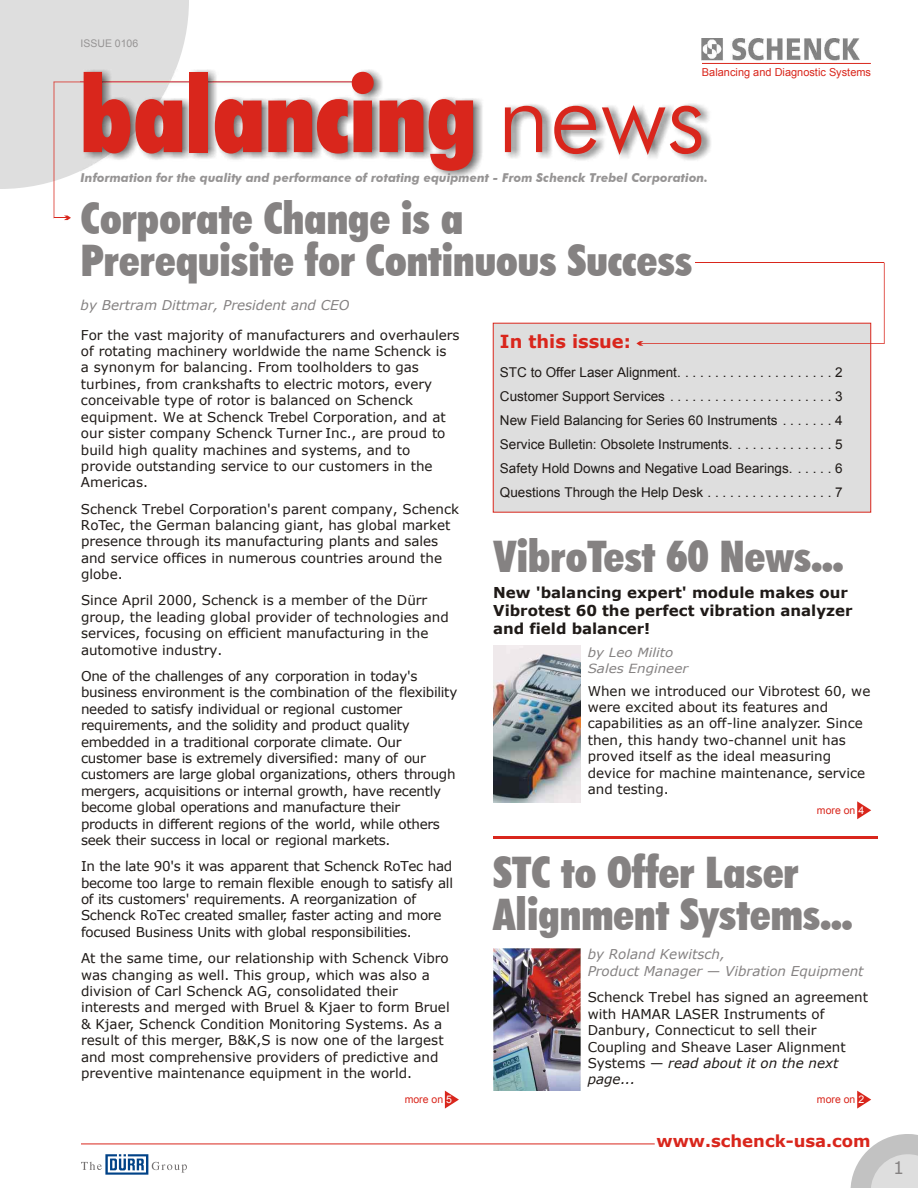
<style>
.page{position:relative;width:918px;height:1188px;background:#fff}
.page>*{position:absolute;margin:0;border:0;box-sizing:border-box;transform-origin:0 0}
.t1{font:103.05px "Futura X Blk Cn BT";color:#d9261c}
.t2{font:43.5px/41.7px "Futura X Blk Cn BT";color:#858282}
.t3{font:700 18px "Verdana";color:#d9261c}
.t4{font:17.4px "Verdana";color:#858282}
.t5{font:700 16.5px "Verdana";color:#d9261c}
.t6{font:700 15px/18.3px "Verdana";color:#1f1a17}
.t7{font:13.5px/16.4px "Verdana";color:#1f1a17}
.t8{font:13.5px/16.4px "Verdana";letter-spacing:-.02em;color:#1f1a17}
.t9{font:13.5px/24.2px "Arial";color:#1f1a17;text-align:justify}
.t10{font:italic 13.5px/17.2px "Verdana";color:#858282}
.t11{font:italic 12.6px/16px "Verdana";color:#858282;scale:1.07 1}
.t12{font:italic 700 12.3px "Futura Md BT";color:#969494}
.t13{font:10.95px "Arial";color:#d9261c}
.t14{font:10.5px "Arial";color:#d9261c}
.t15{font:10.5px "Arial";color:#969494}
.s1{font-family:"Futura Lt BT"}
.s2{color:#fff}
.s3{font-style:italic}
</style>
<div class="page">
<div style="left:493px;top:323px;width:378px;height:190px;background:#dedede;border:1px solid #d9261c"></div>
<svg style="left:0;top:0;width:189px;height:220px"></svg>
<img style="left:80px;top:69px;width:631px;height:109px">
<img style="left:702px;top:39px;width:157px;height:21px">
<svg style="left:81px;top:1154px;width:106px;height:21px"></svg>
<hr style="left:81px;top:1144px;width:574px;height:1px;background:#d9261c">
<hr style="left:493px;top:836px;width:385px;height:3px;background:#d9261c">
<img style="left:493px;top:949px;width:88px;height:142px">
<svg style="left:636px;top:263px;width:249px;height:83px"></svg>
<hr style="left:695px;top:263px;width:189px;height:1px;background:#d9261c">
<img style="left:493px;top:646px;width:88px;height:157px">
<svg style="left:857px;top:801px;width:14px;height:18px"></svg>
<svg style="left:850px;top:1134px;width:68px;height:54px"></svg>
<hr style="left:702px;top:63px;width:169px;height:1px;background:#d9261c">
<svg style="left:857px;top:1091px;width:14px;height:18px"></svg>
<svg style="left:445px;top:1091px;width:14px;height:18px"></svg>
<p class="t15" style="left:81px;top:39px;width:59px">ISSUE 0106</p>
<p class="t13" style="left:702px;top:68px;width:171px">Balancing and Diagnostic Systems</p>
<h1 class="t1" style="left:80px;top:74px;width:627px">balancing <span class="s1">news</span></h1>
<p class="t12" style="left:81px;top:173px;width:629px">Information for the quality and performance of rotating equipment - From Schenck Trebel Corporation.</p>
<h2 class="t2" style="left:81px;top:202px;width:613px">Corporate Change is a<br>Prerequisite for Continuous Success</h2>
<p class="t10" style="left:81px;top:298px;width:270px">by Bertram Dittmar, President and CEO</p>
<p class="t7" style="left:81px;top:328px;width:380px">For the vast majority of manufacturers and overhaulers of rotating machinery worldwide the name Schenck is<br>a synonym for balancing. From toolholders to gas turbines, from crankshafts to electric motors, every conceivable type of rotor is balanced on Schenck equipment. We at Schenck Trebel Corporation, and at our sister company Schenck Turner Inc., are proud to build high quality machines and systems, and to provide outstanding service to our customers in the Americas.</p>
<p class="t7" style="left:81px;top:502px;width:380px">Schenck Trebel Corporation's parent company, Schenck RoTec, the German balancing giant, has global market presence through its manufacturing plants and sales and service offices in numerous countries around the globe.</p>
<p class="t7" style="left:81px;top:594px;width:369px">Since April 2000, Schenck is a member of the Dürr group, the leading global provider of technologies and services, focusing on efficient manufacturing in the automotive industry.</p>
<p class="t8" style="left:81px;top:669px;width:378px">One of the challenges of any corporation in today's business environment is the combination of the flexibility needed to satisfy individual or regional customer requirements, and the solidity and product quality embedded in a traditional corporate climate. Our customer base is extremely diversified: many of our customers are large global organizations, others through mergers, acquisitions or internal growth, have recently become global operations and manufacture their products in different regions of the world, while others seek their success in local or regional markets.</p>
<p class="t8" style="left:81px;top:859px;width:374px">In the late 90's it was apparent that Schenck RoTec had become too large to remain flexible enough to satisfy all of its customers' requirements. A reorganization of Schenck RoTec created smaller, faster acting and more focused Business Units with global responsibilities.</p>
<p class="t7" style="left:81px;top:951px;width:370px">At the same time, our relationship with Schenck Vibro was changing as well. This group, which was also a division of Carl Schenck AG, consolidated their interests and merged with Bruel &amp; Kjaer to form Bruel &amp; Kjaer, Schenck Condition Monitoring Systems. As a result of this merger, B&amp;K,S is now one of the largest and most comprehensive providers of predictive and preventive maintenance equipment in the world.</p>
<h3 class="t3" style="left:500px;top:334px;width:132px">In this issue:</h3>
<p class="t9" style="left:500px;top:361px;width:344px">STC to Offer Laser Alignment.....................2<br>Customer Support Services......................3<br>New Field Balancing for Series 60 Instruments . . . . . . . 4<br>Service Bulletin: Obsolete Instruments. . . . . . . . . . . . . . 5<br>Safety Hold Downs and Negative Load Bearings. . . . . . 6<br>Questions Through the Help Desk . . . . . . . . . . . . . . . . . 7</p>
<h2 class="t2" style="left:494px;top:540px;width:352px">VibroTest 60 News...</h2>
<p class="t6" style="left:493px;top:584px;width:361px">New 'balancing expert' module makes our<br>Vibrotest 60 the perfect vibration analyzer and field balancer!</p>
<p class="t11" style="left:588px;top:646px;width:95px">by Leo Milito<br>Sales Engineer</p>
<p class="t7" style="left:588px;top:684px;width:284px">When we introduced our Vibrotest 60, we were excited about its features and capabilities as an off-line analyzer. Since then, this handy two-channel unit has proved itself as the ideal measuring device for machine maintenance, service and testing.</p>
<p class="t14" style="left:817px;top:806px;width:49px">more on <span class="s2">4</span></p>
<h2 class="t2" style="left:493px;top:856px;width:361px">STC to Offer Laser<br>Alignment Systems...</h2>
<p class="t10" style="left:588px;top:947px;width:277px">by Roland Kewitsch,<br>Product Manager — Vibration Equipment</p>
<p class="t7" style="left:588px;top:990px;width:282px">Schenck Trebel has signed an agreement with HAMAR LASER Instruments of<br>Danbury, Connecticut to sell their<br>Coupling and Sheave Laser Alignment<br>Systems — <span class="s3">read about it on the next page...</span></p>
<p class="t14" style="left:405px;top:1096px;width:49px">more on <span class="s2">5</span></p>
<p class="t14" style="left:817px;top:1096px;width:49px">more on <span class="s2">2</span></p>
<p class="t5" style="left:657px;top:1135px;width:216px">www.schenck-usa.com</p>
<p class="t4" style="left:893px;top:1161px;width:13px">1</p>
</div>
